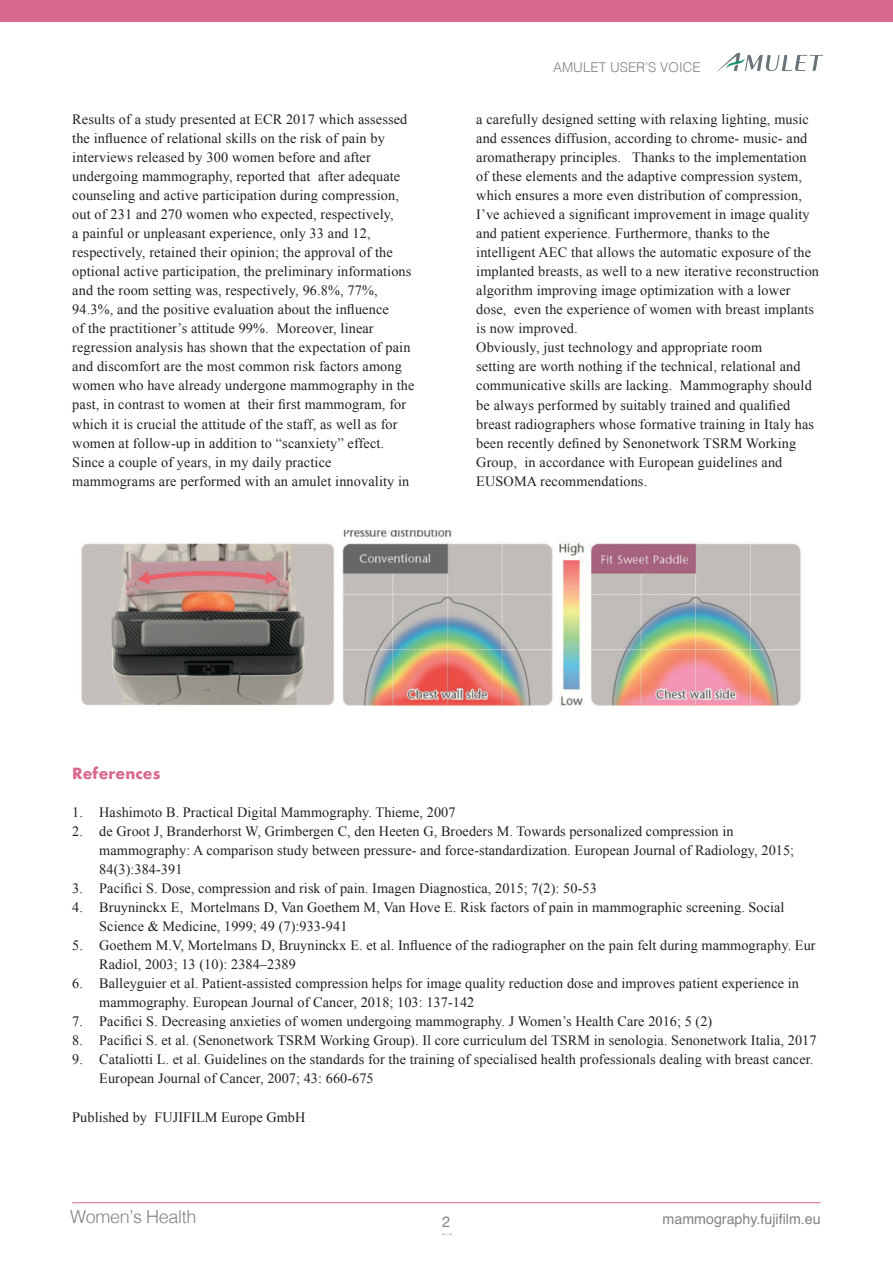
<style>
.page{position:relative;width:893px;height:1263px;background:#fff}
.page>*{position:absolute;margin:0;border:0;box-sizing:border-box;transform-origin:0 0}
.t1{font:300 18px "Helvetica";letter-spacing:-.02em;color:#808285}
.t2{font:700 15px "Futura";letter-spacing:.005em;color:#d8698c}
.t3{font:15px "Helvetica Neue";color:#808285}
.t4{font:14.25px/19px "Times New Roman";letter-spacing:.01em;color:#231f20}
.t5{font:14.25px "Helvetica";color:#808285}
.t6{font:300 13.5px "Helvetica";color:#808285}
</style>
<div class="page">
<div style="left:0;top:0;width:893px;height:21px;background:#d8698c"></div>
<hr style="left:72px;top:1202px;width:749px;height:1px;background:#d8698c">
<img style="left:717px;top:52px;width:106px;height:20px">
<img style="left:81px;top:531px;width:720px;height:175px">
<p class="t6" style="left:553px;top:55px;width:149px">AMULET USER’S VOICE</p>
<p class="t4" style="left:72px;top:109px;width:344px">Results of a study presented at ECR 2017 which assessed the influence of relational skills on the risk of pain by interviews released by 300 women before and after undergoing mammography, reported that after adequate counseling and active participation during compression, out of 231 and 270 women who expected, respectively,<br>a painful or unpleasant experience, only 33 and 12, respectively, retained their opinion; the approval of the optional active participation, the preliminary informations and the room setting was, respectively, 96.8%, 77%, 94.3%, and the positive evaluation about the influence<br>of the practitioner’s attitude 99%. Moreover, linear regression analysis has shown that the expectation of pain and discomfort are the most common risk factors among women who have already undergone mammography in the past, in contrast to women at their first mammogram, for which it is crucial the attitude of the staff, as well as for women at follow-up in addition to “scanxiety” effect.<br>Since a couple of years, in my daily practice mammograms are performed with an amulet innovality in</p>
<p class="t4" style="left:476px;top:109px;width:344px">a carefully designed setting with relaxing lighting, music and essences diffusion, according to chrome- music- and aromatherapy principles. Thanks to the implementation of these elements and the adaptive compression system, which ensures a more even distribution of compression, I’ve achieved a significant improvement in image quality and patient experience. Furthermore, thanks to the intelligent AEC that allows the automatic exposure of the implanted breasts, as well to a new iterative reconstruction algorithm improving image optimization with a lower dose, even the experience of women with breast implants is now improved.<br>Obviously, just technology and appropriate room<br>setting are worth nothing if the technical, relational and communicative skills are lacking. Mammography should be always performed by suitably trained and qualified breast radiographers whose formative training in Italy has been recently defined by Senonetwork TSRM Working Group, in accordance with European guidelines and EUSOMA recommendations.</p>
<p class="t2" style="left:72px;top:762px;width:90px">References</p>
<p class="t4" style="left:72px;top:802px;width:385px">1. Hashimoto B. Practical Digital Mammography. Thieme, 2007</p>
<p class="t4" style="left:99px;top:821px;width:696px;text-indent:-27px">2. de Groot J, Branderhorst W, Grimbergen C, den Heeten G, Broeders M. Towards personalized compression in mammography: A comparison study between pressure- and force-standardization. European Journal of Radiology, 2015;<br>84(3):384-391</p>
<p class="t4" style="left:72px;top:878px;width:526px">3. Pacifici S. Dose, compression and risk of pain. Imagen Diagnostica, 2015; 7(2): 50-53</p>
<p class="t4" style="left:99px;top:897px;width:687px;text-indent:-27px">4. Bruyninckx E, Mortelmans D, Van Goethem M, Van Hove E. Risk factors of pain in mammographic screening. Social<br>Science &amp; Medicine, 1999; 49 (7):933-941</p>
<p class="t4" style="left:99px;top:935px;width:718px;text-indent:-27px">5. Goethem M.V, Mortelmans D, Bruyninckx E. et al. Influence of the radiographer on the pain felt during mammography. Eur<br>Radiol, 2003; 13 (10): 2384–2389</p>
<p class="t4" style="left:99px;top:974px;width:701px;text-indent:-27px">6. Balleyguier et al. Patient-assisted compression helps for image quality reduction dose and improves patient experience in mammography. European Journal of Cancer, 2018; 103: 137-142</p>
<p class="t4" style="left:72px;top:1012px;width:642px">7. Pacifici S. Decreasing anxieties of women undergoing mammography. J Women’s Health Care 2016; 5 (2)</p>
<p class="t4" style="left:72px;top:1031px;width:746px">8. Pacifici S. et al. (Senonetwork TSRM Working Group). Il core curriculum del TSRM in senologia. Senonetwork Italia, 2017</p>
<p class="t4" style="left:99px;top:1050px;width:715px;text-indent:-27px">9. Cataliotti L. et al. Guidelines on the standards for the training of specialised health professionals dealing with breast cancer.<br>European Journal of Cancer, 2007; 43: 660-675</p>
<p class="t4" style="left:72px;top:1107px;width:235px">Published by FUJIFILM Europe GmbH</p>
<p class="t1" style="left:70px;top:1202px;width:128px">Women’s Health</p>
<p class="t3" style="left:442px;top:1210px;width:10px">2</p>
<p class="t5" style="left:663px;top:1208px;width:160px">mammography.fujifilm.eu</p>
</div>
